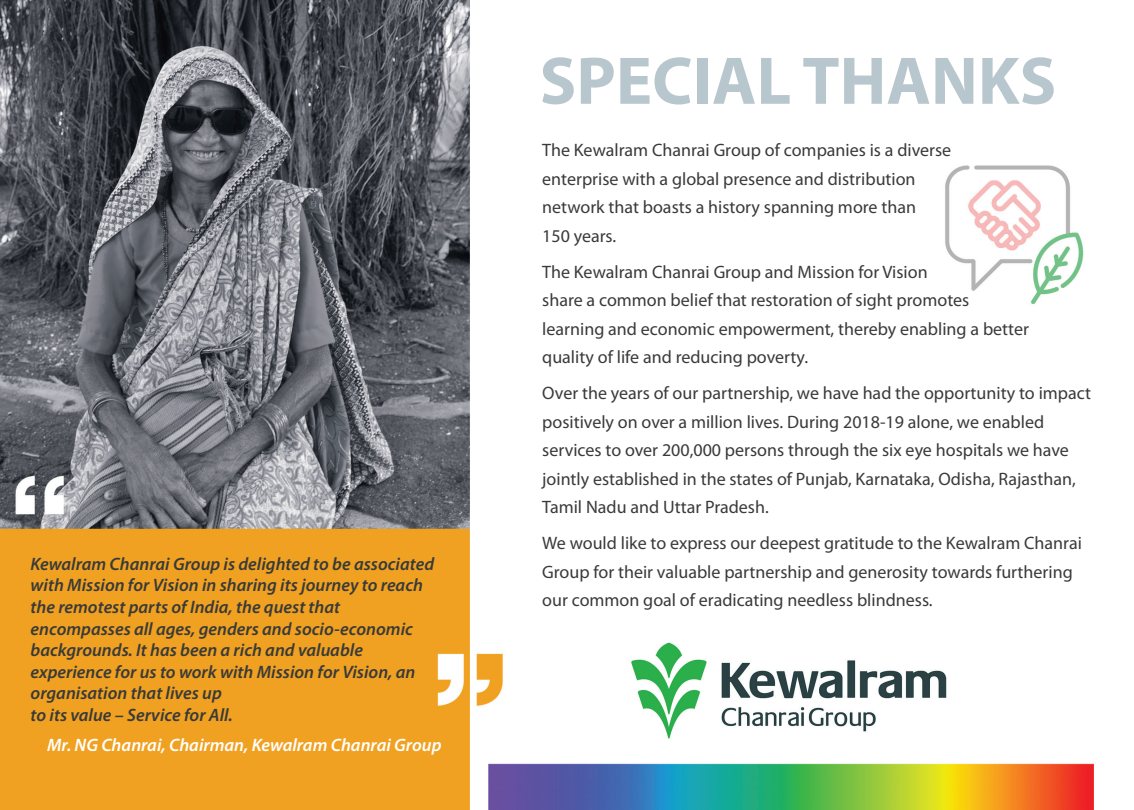
<style>
.page{position:relative;width:1134px;height:810px;background:#fff}
.page>*{position:absolute;margin:0;border:0;box-sizing:border-box;transform-origin:0 0}
.t1{font:700 67.95px "Myriad Pro";color:#b8c6ce}
.t2{font:18px/28.5px "Myriad Pro";color:#393a39}
.t3{font:italic 600 18px/21.6px "Myriad Pro";color:#393a39}
.t4{font:italic 600 18px "Myriad Pro";color:#fff}
.s1{color:#f7981d}
</style>
<div class="page">
<img style="left:0;top:0;width:1094px;height:810px">
<p class="t3" style="left:31px;top:553px;width:405px">Kewalram Chanrai Group is delighted to be associated with Mission for Vision in sharing its journey to reach the remotest parts of India, the quest that encompasses all ages, genders and socio-economic backgrounds. It has been a rich and valuable experience for us to work with Mission for Vision, an organisation that lives up<br>to its value – Service for All.</p>
<p class="t4" style="left:38px;top:734px;width:405px"><span class="s1">-</span> Mr. NG Chanrai, Chairman, Kewalram Chanrai Group</p>
<h1 class="t1" style="left:540px;top:37px;width:518px">SPECIAL THANKS</h1>
<p class="t2" style="left:542px;top:136px;width:411px">The Kewalram Chanrai Group of companies is a diverse enterprise with a global presence and distribution network that boasts a history spanning more than<br>150 years.</p>
<p class="t2" style="left:542px;top:257px;width:488px">The Kewalram Chanrai Group and Mission for Vision<br>share a common belief that restoration of sight promotes learning and economic empowerment, thereby enabling a better quality of life and reducing poverty.</p>
<p class="t2" style="left:542px;top:378px;width:550px">Over the years of our partnership, we have had the opportunity to impact positively on over a million lives. During 2018-19 alone, we enabled services to over 200,000 persons through the six eye hospitals we have jointly established in the states of Punjab, Karnataka, Odisha, Rajasthan, Tamil Nadu and Uttar Pradesh.</p>
<p class="t2" style="left:542px;top:528px;width:541px">We would like to express our deepest gratitude to the Kewalram Chanrai<br>Group for their valuable partnership and generosity towards furthering our common goal of eradicating needless blindness.</p>
</div>
